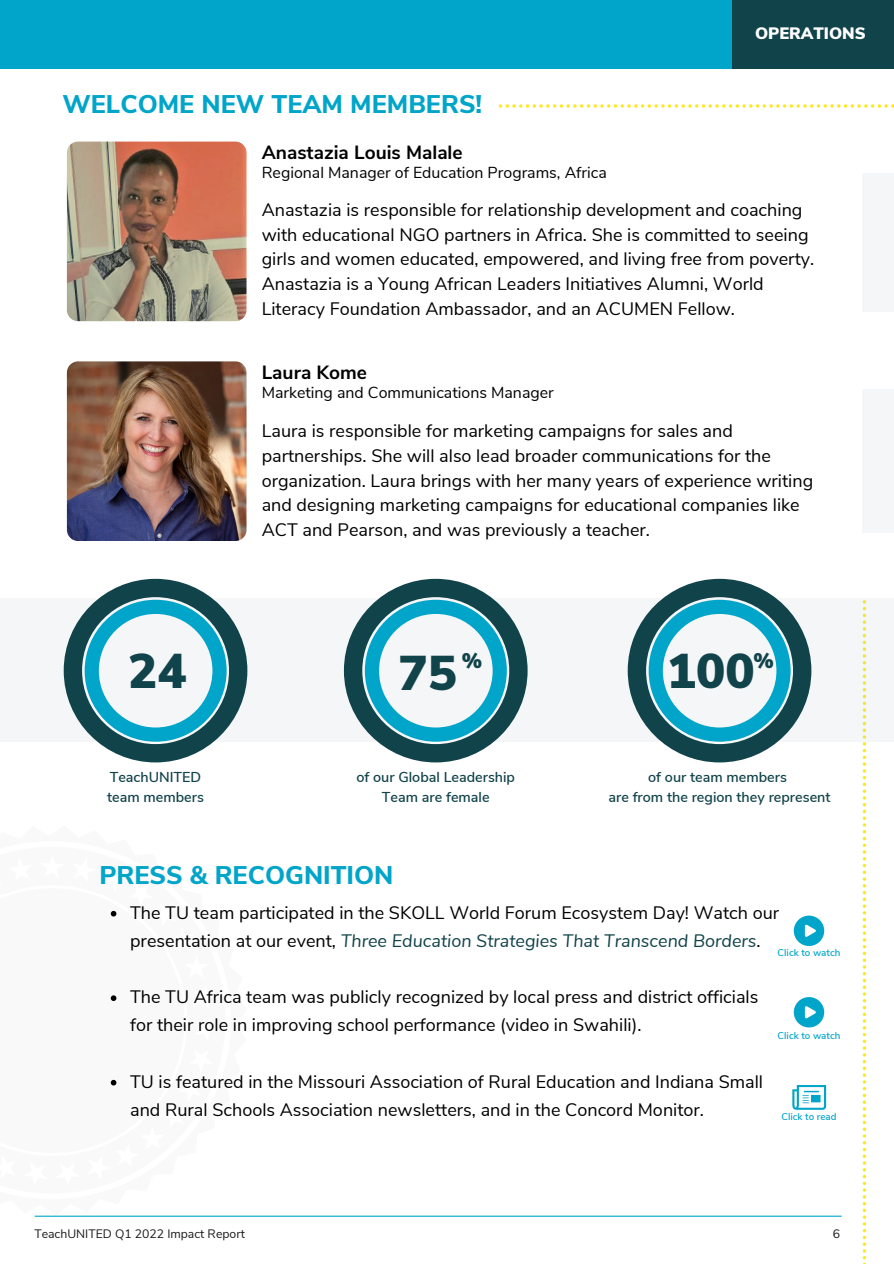
<style>
.page{position:relative;width:894px;height:1264px;background:#fff}
.page>*{position:absolute;margin:0;border:0;box-sizing:border-box;transform-origin:0 0}
.t1{font:900 48.75px "Nunito Sans";color:#11434a}
.t2{font:800 25.5px "Nunito Sans";color:#00a5c9}
.t3{font:900 21.15px "Nunito Sans";color:#11434a}
.t4{font:700 19.05px "Nunito Sans";color:#000}
.t5{font:18px/24.8px "Nunito Sans";color:#000}
.t6{font:900 16.5px "Mont";color:#fff}
.t7{font:900 16.5px "Nunito Sans";color:#fff}
.t8{font:15.9px "Nunito Sans";color:#000}
.t9{font:600 14.25px/19.6px "Nunito Sans";color:#11434a;text-align:center}
.t10{font:12.15px "Nunito Sans";color:#191919}
.t11{font:600 9.75px "Nunito Sans";color:#00a5c9}
.s1{font-style:italic;color:#11434a}
</style>
<div class="page">
<div style="left:731px;top:0;width:162px;height:69px;background:#11434a"></div>
<div style="left:0;top:0;width:731px;height:69px;background:#00a5c9"></div>
<svg style="left:498px;top:104px;width:395px;height:4px"></svg>
<div style="left:862px;top:173px;width:31px;height:138px;background:#f5f6f8"></div>
<div style="left:862px;top:389px;width:31px;height:143px;background:#f5f6f8"></div>
<svg style="left:862px;top:742px;width:3px;height:521px"></svg>
<img style="left:67px;top:361px;width:179px;height:180px;border-radius:11px">
<img style="left:67px;top:142px;width:179px;height:179px;border-radius:11px">
<div style="left:0;top:598px;width:893px;height:143px;background:#f5f6f8"></div>
<svg style="left:344px;top:579px;width:183px;height:183px"></svg>
<svg style="left:627px;top:579px;width:184px;height:183px"></svg>
<svg style="left:64px;top:579px;width:183px;height:183px"></svg>
<hr style="left:35px;top:1215px;width:806px;height:1px;background:#00a5c9">
<svg style="left:111px;top:910px;width:5px;height:6px"></svg>
<svg style="left:111px;top:995px;width:5px;height:6px"></svg>
<svg style="left:111px;top:1079px;width:5px;height:6px"></svg>
<svg style="left:792px;top:1085px;width:33px;height:24px"></svg>
<svg style="left:793px;top:915px;width:31px;height:31px"></svg>
<svg style="left:793px;top:997px;width:31px;height:30px"></svg>
<p class="t2" style="left:62px;top:87px;width:421px">WELCOME NEW TEAM MEMBERS!</p>
<p class="t4" style="left:261px;top:139px;width:202px">Anastazia Louis Malale</p>
<p class="t8" style="left:261px;top:162px;width:346px">Regional Manager of Education Programs, Africa</p>
<p class="t6" style="left:766px;top:19px;width:114px">OPERATIONS</p>
<p class="t7" style="left:754px;top:23px;width:112px">OPERATIONS</p>
<p class="t5" style="left:261px;top:197px;width:554px">Anastazia is responsible for relationship development and coaching with educational NGO partners in Africa. She is committed to seeing girls and women educated, empowered, and living free from poverty.<br>Anastazia is a Young African Leaders Initiatives Alumni, World Literacy Foundation Ambassador, and an ACUMEN Fellow.</p>
<p class="t4" style="left:261px;top:359px;width:107px">Laura Kome</p>
<p class="t8" style="left:261px;top:382px;width:293px">Marketing and Communications Manager</p>
<p class="t1" style="left:128px;top:638px;width:60px">24</p>
<p class="t9" style="left:107px;top:767px;width:98px;text-align:left">TeachUNITED team members</p>
<p class="t5" style="left:261px;top:418px;width:553px">Laura is responsible for marketing campaigns for sales and partnerships. She will also lead broader communications for the organization. Laura brings with her many years of experience writing and designing marketing campaigns for educational companies like ACT and Pearson, and was previously a teacher.</p>
<p class="t1" style="left:398px;top:640px;width:60px">75</p>
<p class="t3" style="left:461px;top:647px;width:22px">%</p>
<p class="t1" style="left:666px;top:638px;width:89px">100</p>
<p class="t3" style="left:753px;top:647px;width:22px">%</p>
<p class="t9" style="left:356px;top:767px;width:160px">of our Global Leadership<br>Team are female</p>
<p class="t9" style="left:648px;top:767px;width:140px">of our team members</p>
<p class="t9" style="left:608px;top:787px;width:223px">are from the region they represent</p>
<p class="t2" style="left:99px;top:858px;width:295px">PRESS &amp; RECOGNITION</p>
<p class="t5" style="left:130px;top:898px;width:650px;line-height:28.2px">The TU team participated in the SKOLL World Forum Ecosystem Day! Watch our presentation at our event, <span class="s1">Three Education Strategies That Transcend Borders</span>.</p>
<p class="t5" style="left:130px;top:983px;width:629px;line-height:28.2px">The TU Africa team was publicly recognized by local press and district officials for their role in improving school performance (video in Swahili).</p>
<p class="t5" style="left:130px;top:1067px;width:634px;line-height:28.2px">TU is featured in the Missouri Association of Rural Education and Indiana Small and Rural Schools Association newsletters, and in the Concord Monitor.</p>
<p class="t11" style="left:777px;top:946px;width:64px">Click to watch</p>
<p class="t11" style="left:777px;top:1029px;width:64px">Click to watch</p>
<p class="t11" style="left:781px;top:1110px;width:57px">Click to read</p>
<p class="t10" style="left:34px;top:1225px;width:212px">TeachUNITED Q1 2022 Impact Report</p>
<p class="t10" style="left:832px;top:1225px;width:9px">6</p>
</div>
